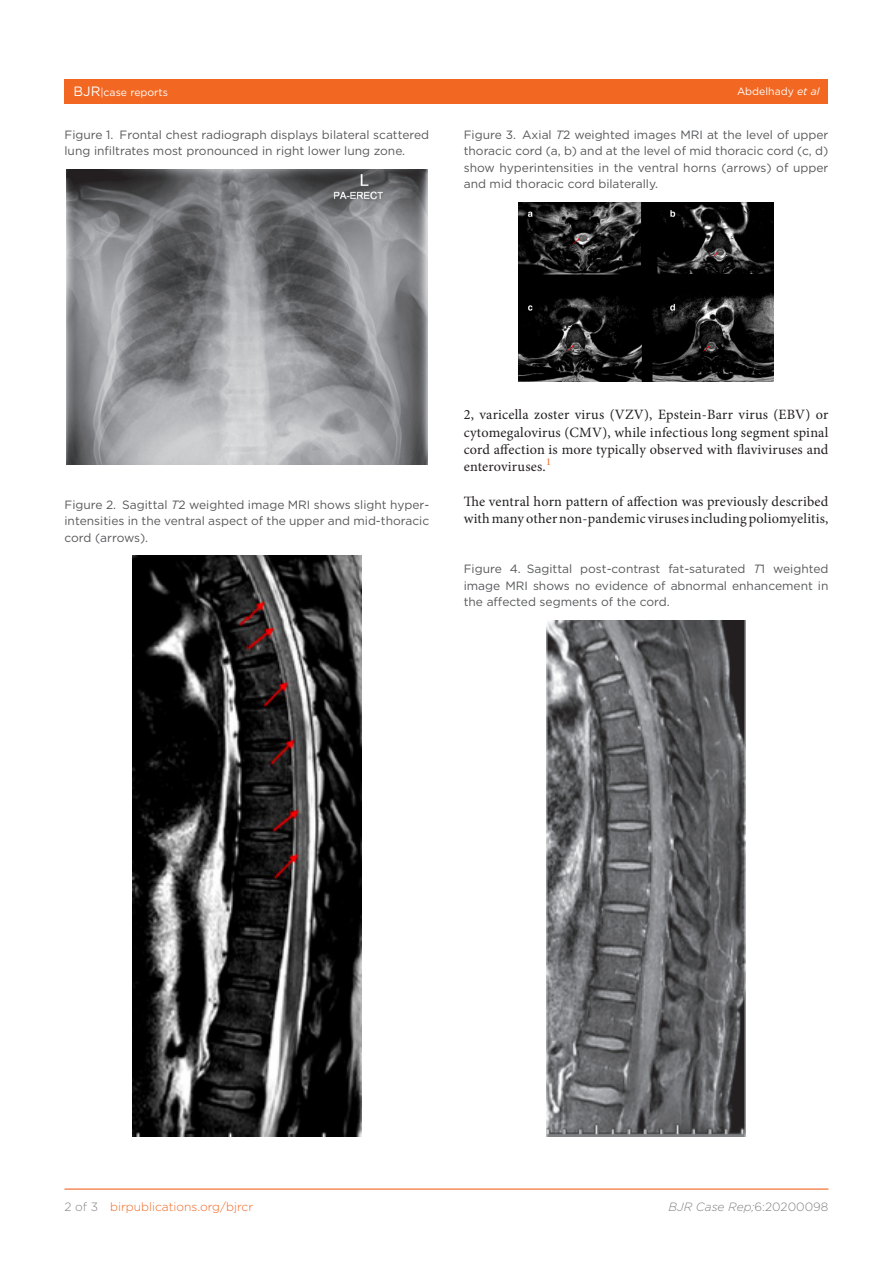
<style>
.page{position:relative;width:893px;height:1263px;background:#fff}
.page>*{position:absolute;margin:0;border:0;box-sizing:border-box;transform-origin:0 0}
.t1{font:14.25px/17.2px "Minion Pro";letter-spacing:.015em;color:#231f20;text-align:justify}
.t2{font:12px/16.5px "Gotham";color:#57585a;text-align:justify}
.t3{font:300 12px "Gotham";color:#f26722}
.t4{font:italic 300 12px "Gotham";color:#808285}
.t5{font:10.5px "Gotham";color:#fff}
.s1{font-size:13.5px}
.s2{font-style:italic}
.s3{color:#808285}
.s4{font-style:normal}
</style>
<div class="page">
<hr style="left:64px;top:1188px;width:764px;height:2px;background:#f26722">
<div style="left:64px;top:79px;width:764px;height:24px;background:#f26722"></div>
<img style="left:66px;top:169px;width:362px;height:295px">
<img style="left:132px;top:556px;width:230px;height:580px">
<img style="left:518px;top:202px;width:256px;height:180px">
<img style="left:546px;top:620px;width:200px;height:516px">
<p class="t5" style="left:74px;top:85px;width:96px"><span class="s1">BJR</span>|case reports</p>
<p class="t5" style="left:737px;top:85px;width:84px">Abdelhady <span class="s2">et al</span></p>
<p class="t2" style="left:64px;top:126px;width:366px">Figure 1. Frontal chest radiograph displays bilateral scattered lung infiltrates most pronounced in right lower lung zone.</p>
<p class="t2" style="left:464px;top:126px;width:366px">Figure 3. Axial <span class="s2">T</span>2 weighted images MRI at the level of upper thoracic cord (a, b) and at the level of mid thoracic cord (c, d) show hyperintensities in the ventral horns (arrows) of upper and mid thoracic cord bilaterally.</p>
<p class="t2" style="left:64px;top:496px;width:366px">Figure 2. Sagittal <span class="s2">T</span>2 weighted image MRI shows slight hyper&shy;intensities in the ventral aspect of the upper and mid-thoracic cord (arrows).</p>
<p class="t1" style="left:464px;top:406px;width:366px">2, varicella zoster virus (VZV), Epstein-Barr virus (EBV) or cytomegalovirus (CMV), while infectious long segment spinal cord affection is more typically observed with flaviviruses and enteroviruses.<sup>1</sup></p>
<p class="t1" style="left:464px;top:492px;width:366px">The ventral horn pattern of affection was previously described with many other non-pandemic viruses including poliomyelitis,</p>
<p class="t2" style="left:464px;top:560px;width:366px">Figure 4. Sagittal post-contrast fat-saturated <span class="s2">T</span>1 weighted image MRI shows no evidence of abnormal enhancement in the affected segments of the cord.</p>
<p class="t3" style="left:64px;top:1199px;width:190px"><span class="s3">2 of 3</span> birpublications.org/bjrcr</p>
<p class="t4" style="left:669px;top:1199px;width:161px">BJR Case Rep;<span class="s4">6:20200098</span></p>
</div>
